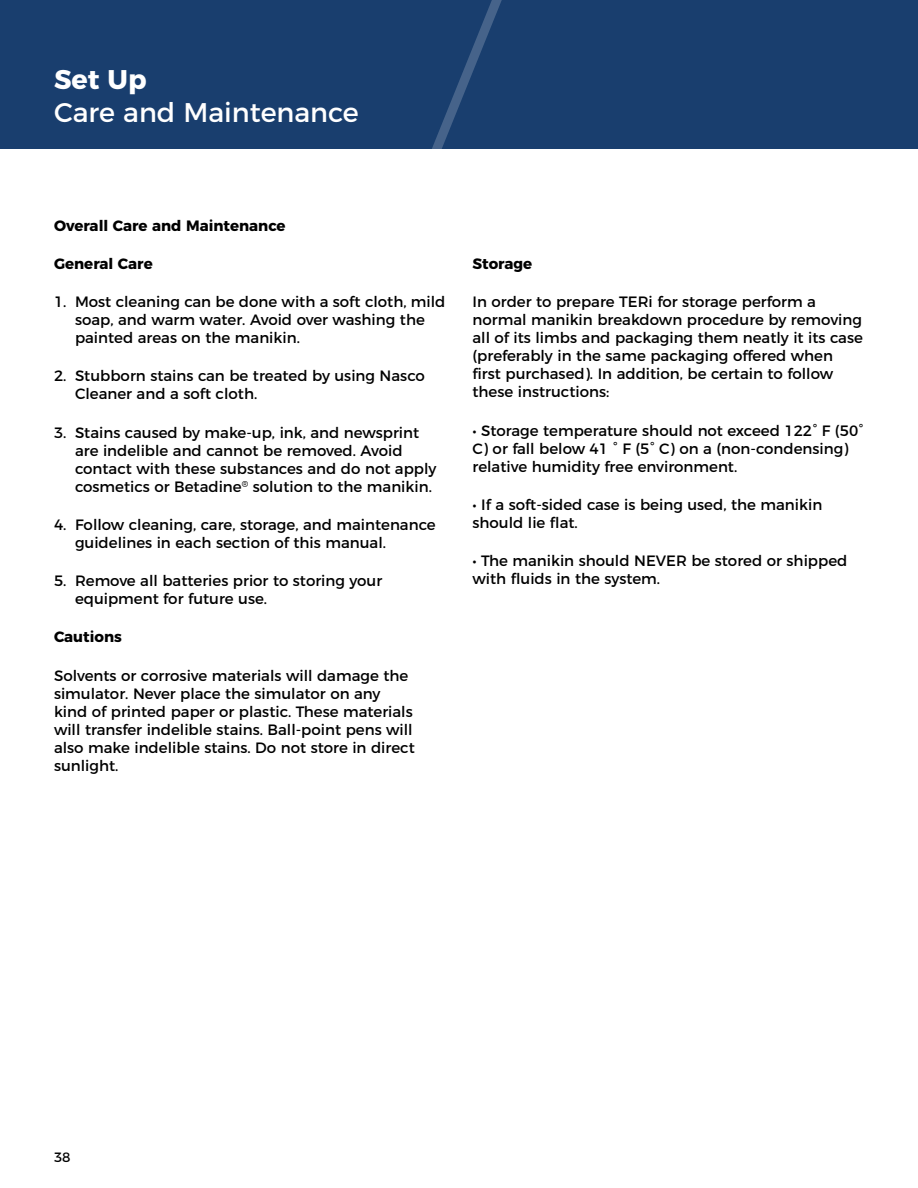
<style>
.page{position:relative;width:918px;height:1188px;background:#fff}
.page>*{position:absolute;margin:0;border:0;box-sizing:border-box;transform-origin:0 0}
.t1{font:27px "Montserrat";color:#fff}
.t2{font:700 27px "Montserrat";color:#fff}
.t3{font:15px/18px "Montserrat";color:#000}
.t4{font:700 15px "Montserrat";color:#000}
.t5{font:13.5px "Montserrat";color:#000}
</style>
<div class="page">
<div style="left:0;top:0;width:918px;height:149px;background:#193e6e"></div>
<svg style="left:432px;top:0;width:70px;height:149px"></svg>
<h1 class="t2" style="left:54px;top:57px;width:94px">Set Up</h1>
<h1 class="t1" style="left:54px;top:90px;width:306px">Care and Maintenance</h1>
<p class="t4" style="left:54px;top:213px;width:233px">Overall Care and Maintenance</p>
<p class="t4" style="left:54px;top:251px;width:100px">General Care</p>
<p class="t3" style="left:75px;top:291px;width:372px;text-indent:-21px">1. Most cleaning can be done with a soft cloth, mild soap, and warm water. Avoid over washing the painted areas on the manikin.</p>
<p class="t3" style="left:75px;top:366px;width:351px;text-indent:-21px">2. Stubborn stains can be treated by using Nasco<br>Cleaner and a soft cloth.</p>
<p class="t3" style="left:75px;top:422px;width:363px;text-indent:-21px">3. Stains caused by make-up, ink, and newsprint are indelible and cannot be removed. Avoid contact with these substances and do not apply cosmetics or Betadine<sup>®</sup> solution to the manikin.</p>
<p class="t3" style="left:75px;top:514px;width:362px;text-indent:-21px">4. Follow cleaning, care, storage, and maintenance guidelines in each section of this manual.</p>
<p class="t3" style="left:75px;top:570px;width:309px;text-indent:-21px">5. Remove all batteries prior to storing your equipment for future use.</p>
<p class="t4" style="left:54px;top:625px;width:69px">Cautions</p>
<p class="t3" style="left:54px;top:665px;width:362px">Solvents or corrosive materials will damage the simulator. Never place the simulator on any kind of printed paper or plastic. These materials will transfer indelible stains. Ball-point pens will also make indelible stains. Do not store in direct sunlight.</p>
<p class="t4" style="left:473px;top:252px;width:61px">Storage</p>
<p class="t3" style="left:473px;top:292px;width:392px">In order to prepare TERi for storage perform a normal manikin breakdown procedure by removing all of its limbs and packaging them neatly it its case (preferably in the same packaging offered when first purchased). In addition, be certain to follow these instructions:</p>
<p class="t3" style="left:473px;top:420px;width:392px">• Storage temperature should not exceed 122° F (50°<br>C) or fall below 41 ° F (5° C) on a (non-condensing) relative humidity free environment.</p>
<p class="t3" style="left:473px;top:494px;width:351px">• If a soft-sided case is being used, the manikin should lie flat.</p>
<p class="t3" style="left:473px;top:551px;width:376px">• The manikin should NEVER be stored or shipped with fluids in the system.</p>
<p class="t5" style="left:54px;top:1147px;width:18px">38</p>
</div>
